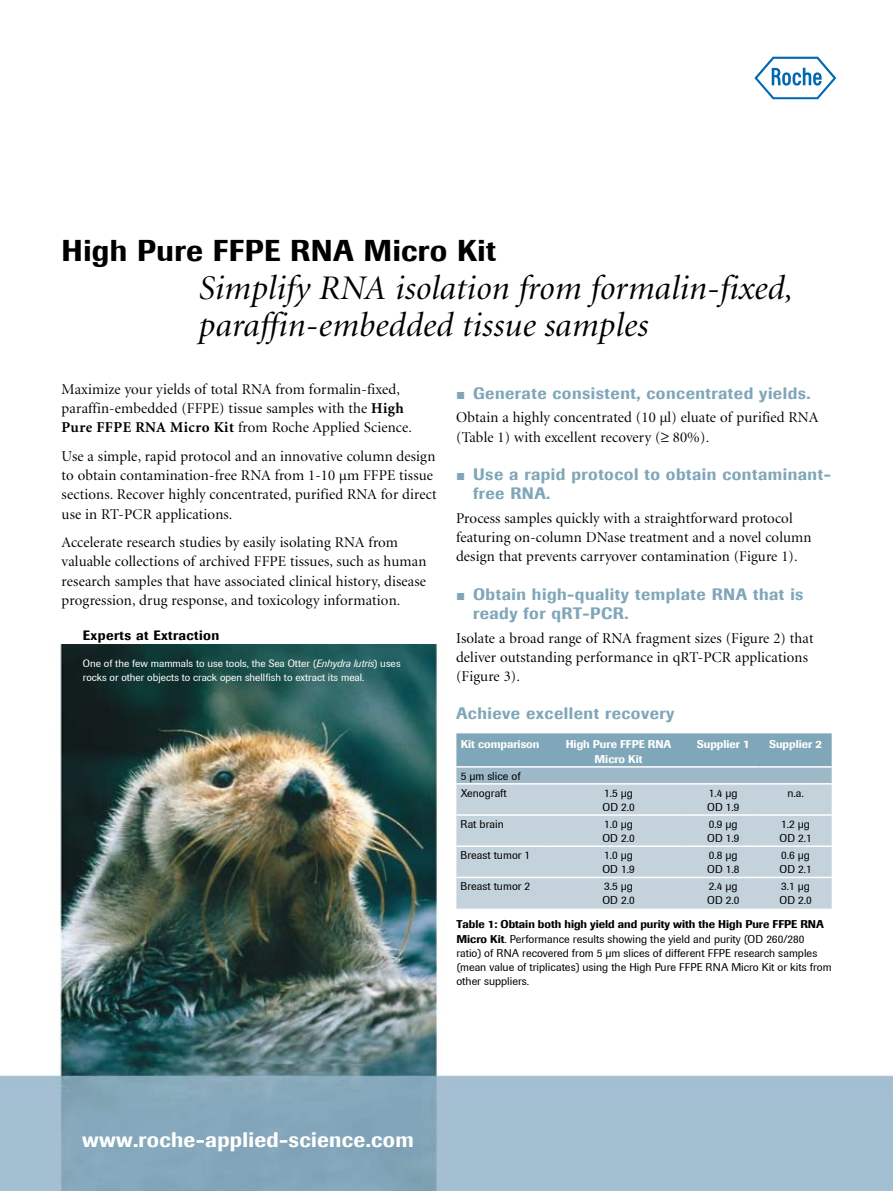
<style>
.page{position:relative;width:893px;height:1191px;background:#fff}
.page>*{position:absolute;margin:0;border:0;box-sizing:border-box;transform-origin:0 0}
.t1{font:italic 34.5px/37.5px "Minion Display";letter-spacing:.01em;color:#000}
.t2{font:500 30px "Imago";letter-spacing:.015em;color:#000}
.t3{font:500 21px "Imago";letter-spacing:.015em;color:#fff}
.t4{font:500 16.5px/19.2px "Imago";letter-spacing:.03em;color:#80a7b9}
.t5{font:15px/19.2px "Minion Display";letter-spacing:.01em;color:#000}
.t6{font:500 13.5px "Imago";letter-spacing:.03em;color:#000}
.t7{font:11.25px/14.2px "Imago";color:#000}
.t8{font:500 11.25px/14.2px "Imago";color:#fff;text-align:center}
.t9{font:10.5px/14.2px "Imago";color:#fff}
.s1{font-family:"Minion";font-weight:700}
.s2{font-style:italic}
.s3{font-weight:500}
</style>
<div class="page">
<img style="left:0;top:644px;width:893px;height:547px">
<svg style="left:754px;top:57px;width:82px;height:42px"></svg>
<svg style="left:456px;top:733px;width:376px;height:50px"></svg>
<div style="left:456px;top:784px;width:376px;height:124px;background:#c4d2db"></div>
<hr style="left:456px;top:766px;width:94px;height:1px;background:#fff">
<hr style="left:550px;top:766px;width:137px;height:1px;background:#fff">
<hr style="left:687px;top:766px;width:72px;height:1px;background:#fff">
<hr style="left:759px;top:766px;width:73px;height:1px;background:#fff">
<hr style="left:456px;top:783px;width:94px;height:1px;background:#fff">
<hr style="left:550px;top:783px;width:137px;height:1px;background:#fff">
<hr style="left:687px;top:783px;width:72px;height:1px;background:#fff">
<hr style="left:759px;top:783px;width:73px;height:1px;background:#fff">
<hr style="left:456px;top:814px;width:94px;height:1px;background:#fff">
<hr style="left:550px;top:814px;width:137px;height:1px;background:#fff">
<hr style="left:687px;top:814px;width:72px;height:1px;background:#fff">
<hr style="left:759px;top:814px;width:73px;height:1px;background:#fff">
<hr style="left:456px;top:845px;width:94px;height:2px;background:#fff">
<hr style="left:550px;top:845px;width:137px;height:2px;background:#fff">
<hr style="left:687px;top:845px;width:72px;height:2px;background:#fff">
<hr style="left:759px;top:845px;width:73px;height:2px;background:#fff">
<hr style="left:456px;top:876px;width:94px;height:2px;background:#fff">
<hr style="left:550px;top:876px;width:137px;height:2px;background:#fff">
<hr style="left:687px;top:876px;width:72px;height:2px;background:#fff">
<hr style="left:759px;top:876px;width:73px;height:2px;background:#fff">
<h2 class="t2" style="left:62px;top:232px;width:436px">High Pure FFPE RNA Micro Kit</h2>
<h1 class="t1" style="left:199px;top:270px;width:596px">Simplify RNA isolation from formalin-fixed, paraffin-embedded tissue samples</h1>
<p class="t5" style="left:62px;top:380px;width:352px">Maximize your yields of total RNA from formalin-fixed, paraffin-embedded (FFPE) tissue samples with the <span class="s1">High<br>Pure FFPE RNA Micro Kit</span> from Roche Applied Science.</p>
<p class="t5" style="left:62px;top:447px;width:376px">Use a simple, rapid protocol and an innovative column design to obtain contamination-free RNA from 1-10 µm FFPE tissue sections. Recover highly concentrated, purified RNA for direct use in RT-PCR applications.</p>
<p class="t5" style="left:62px;top:533px;width:366px">Accelerate research studies by easily isolating RNA from valuable collections of archived FFPE tissues, such as human research samples that have associated clinical history, disease progression, drug response, and toxicology information.</p>
<p class="t6" style="left:83px;top:627px;width:138px">Experts at Extraction</p>
<p class="t9" style="left:83px;top:656px;width:319px">One of the few mammals to use tools, the Sea Otter (<span class="s2">Enhydra lutris</span>) uses rocks or other objects to crack open shellfish to extract its meal.</p>
<p class="t4" style="left:473px;top:383px;width:339px">Generate consistent, concentrated yields.</p>
<p class="t5" style="left:456px;top:409px;width:364px">Obtain a highly concentrated (10 µl) eluate of purified RNA (Table 1) with excellent recovery (≥ 80%).</p>
<p class="t4" style="left:473px;top:464px;width:359px">Use a rapid protocol to obtain contaminant&shy;free RNA.</p>
<p class="t5" style="left:456px;top:509px;width:357px">Process samples quickly with a straightforward protocol featuring on-column DNase treatment and a novel column design that prevents carryover contamination (Figure 1).</p>
<p class="t4" style="left:473px;top:584px;width:332px">Obtain high-quality template RNA that is ready for qRT-PCR.</p>
<p class="t5" style="left:456px;top:629px;width:359px">Isolate a broad range of RNA fragment sizes (Figure 2) that deliver outstanding performance in qRT-PCR applications (Figure 3).</p>
<p class="t4" style="left:456px;top:703px;width:220px">Achieve excellent recovery</p>
<p class="t8" style="left:461px;top:737px;width:80px">Kit comparison</p>
<p class="t8" style="left:566px;top:737px;width:107px">High Pure FFPE RNA<br>Micro Kit</p>
<p class="t8" style="left:697px;top:737px;width:54px">Supplier 1</p>
<p class="t8" style="left:769px;top:737px;width:54px">Supplier 2</p>
<p class="t7" style="left:461px;top:767px;width:62px;line-height:17px">5 µm slice of<br>Xenograft</p>
<p class="t7" style="left:602px;top:785px;width:34px">1.5 µg<br>OD 2.0</p>
<p class="t7" style="left:707px;top:785px;width:34px">1.4 µg<br>OD 1.9</p>
<p class="t7" style="left:787px;top:785px;width:18px">n.a.</p>
<p class="t7" style="left:461px;top:816px;width:45px">Rat brain</p>
<p class="t7" style="left:602px;top:816px;width:34px">1.0 µg<br>OD 2.0</p>
<p class="t7" style="left:707px;top:816px;width:34px">0.9 µg<br>OD 1.9</p>
<p class="t7" style="left:779px;top:816px;width:34px">1.2 µg<br>OD 2.1</p>
<p class="t7" style="left:461px;top:848px;width:71px">Breast tumor 1</p>
<p class="t7" style="left:602px;top:848px;width:34px">1.0 µg<br>OD 1.9</p>
<p class="t7" style="left:707px;top:848px;width:34px">0.8 µg<br>OD 1.8</p>
<p class="t7" style="left:779px;top:848px;width:34px">0.6 µg<br>OD 2.1</p>
<p class="t7" style="left:461px;top:879px;width:71px">Breast tumor 2</p>
<p class="t7" style="left:602px;top:879px;width:34px">3.5 µg<br>OD 2.0</p>
<p class="t7" style="left:707px;top:879px;width:34px">2.4 µg<br>OD 2.0</p>
<p class="t7" style="left:779px;top:879px;width:34px">3.1 µg<br>OD 2.0</p>
<p class="t7" style="left:456px;top:917px;width:377px"><span class="s3">Table 1: Obtain both high yield and purity with the High Pure FFPE RNA Micro Kit</span>. Performance results showing the yield and purity (OD 260/280 ratio) of RNA recovered from 5 µm slices of different FFPE research samples (mean value of triplicates) using the High Pure FFPE RNA Micro Kit or kits from other suppliers.</p>
<h3 class="t3" style="left:82px;top:1127px;width:333px">www.roche-applied-science.com</h3>
</div>
